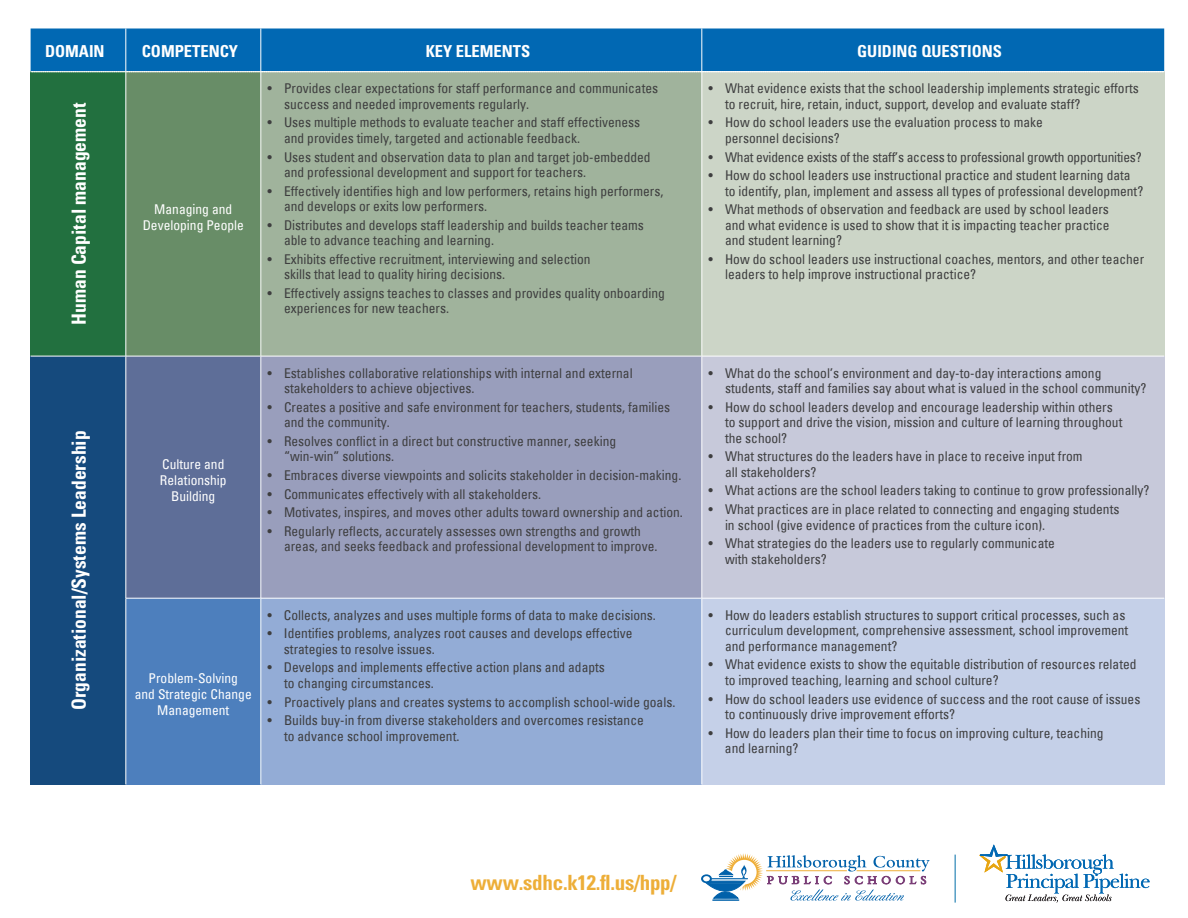
<style>
.page{position:relative;width:1188px;height:918px;background:#fff}
.page>*{position:absolute;margin:0;border:0;box-sizing:border-box;transform-origin:0 0}
.t1{font:700 condensed 21px "Univers";letter-spacing:-.01em;color:#edae38}
.t2{font:700 condensed 19.5px "Univers";color:#fff}
.t3{font:700 condensed 16.5px "Univers";color:#fff}
.t4{font:condensed 13.5px/15.5px "Univers";color:#3e3e3f}
.t5{font:condensed 13.5px/16px "Univers";color:#fff;text-align:center}
</style>
<div class="page">
<div style="left:31px;top:28px;width:1133px;height:43px;background:#0168b3"></div>
<div style="left:31px;top:72px;width:95px;height:284px;background:#22703f"></div>
<div style="left:126px;top:72px;width:135px;height:284px;background:#688d67"></div>
<div style="left:261px;top:72px;width:441px;height:284px;background:#a0b39c"></div>
<div style="left:702px;top:72px;width:462px;height:284px;background:#ccd5c7"></div>
<div style="left:31px;top:356px;width:95px;height:428px;background:#154a7d"></div>
<div style="left:126px;top:356px;width:135px;height:242px;background:#5e6e98"></div>
<div style="left:261px;top:356px;width:441px;height:242px;background:#999ebc"></div>
<div style="left:702px;top:356px;width:462px;height:242px;background:#c7c9da"></div>
<div style="left:126px;top:598px;width:135px;height:186px;background:#4d7fbd"></div>
<div style="left:261px;top:598px;width:441px;height:186px;background:#93acd6"></div>
<div style="left:702px;top:598px;width:462px;height:186px;background:#c5d0e8"></div>
<hr style="left:126px;top:28px;width:1px;height:44px;background:#fff">
<hr style="left:261px;top:28px;width:1px;height:44px;background:#fff">
<hr style="left:702px;top:28px;width:1px;height:44px;background:#fff">
<hr style="left:126px;top:72px;width:1px;height:284px;background:#fff">
<hr style="left:261px;top:72px;width:1px;height:284px;background:#fff">
<hr style="left:702px;top:72px;width:1px;height:284px;background:#fff">
<svg style="left:31px;top:71px;width:1134px;height:1px"></svg>
<hr style="left:31px;top:356px;width:95px;height:1px;background:#fff">
<hr style="left:126px;top:356px;width:135px;height:1px;background:#fff">
<hr style="left:126px;top:356px;width:1px;height:242px;background:#fff">
<hr style="left:261px;top:356px;width:441px;height:1px;background:#fff">
<hr style="left:261px;top:356px;width:1px;height:242px;background:#fff">
<hr style="left:702px;top:356px;width:462px;height:1px;background:#fff">
<hr style="left:702px;top:356px;width:1px;height:242px;background:#fff">
<hr style="left:126px;top:598px;width:135px;height:1px;background:#fff">
<hr style="left:126px;top:598px;width:1px;height:186px;background:#fff">
<hr style="left:261px;top:598px;width:441px;height:1px;background:#fff">
<hr style="left:261px;top:598px;width:1px;height:186px;background:#fff">
<hr style="left:702px;top:598px;width:462px;height:1px;background:#fff">
<hr style="left:702px;top:598px;width:1px;height:186px;background:#fff">
<svg style="left:979px;top:845px;width:171px;height:58px"></svg>
<svg style="left:701px;top:853px;width:229px;height:48px"></svg>
<hr style="left:954px;top:855px;width:2px;height:48px;background:#559ec5">
<p class="t3" style="left:45px;top:41px;width:61px">DOMAIN</p>
<p class="t3" style="left:142px;top:41px;width:98px">COMPETENCY</p>
<p class="t3" style="left:426px;top:41px;width:106px">KEY ELEMENTS</p>
<p class="t3" style="left:857px;top:41px;width:146px">GUIDING QUESTIONS</p>
<h2 class="t2" style="left:67px;top:325px;width:224px;rotate:-90deg">Human Capital management</h2>
<h2 class="t2" style="left:67px;top:710px;width:281px;rotate:-90deg">Organizational/Systems Leadership</h2>
<p class="t5" style="left:143px;top:201px;width:103px">Managing and<br>Developing People</p>
<p class="t5" style="left:160px;top:456px;width:68px">Culture and<br>Relationship<br>Building</p>
<p class="t4" style="left:284px;top:81px;width:376px;text-indent:-16px">• Provides clear expectations for staff performance and communicates success and needed improvements regularly.</p>
<p class="t4" style="left:284px;top:115px;width:358px;text-indent:-16px">• Uses multiple methods to evaluate teacher and staff effectiveness and provides timely, targeted and actionable feedback.</p>
<p class="t4" style="left:284px;top:149px;width:368px;text-indent:-16px">• Uses student and observation data to plan and target job-embedded and professional development and support for teachers.</p>
<p class="t4" style="left:284px;top:183px;width:381px;text-indent:-16px">• Effectively identifies high and low performers, retains high performers, and develops or exits low performers.</p>
<p class="t4" style="left:284px;top:217px;width:361px;text-indent:-16px">• Distributes and develops staff leadership and builds teacher teams able to advance teaching and learning.</p>
<p class="t4" style="left:284px;top:251px;width:308px;text-indent:-16px">• Exhibits effective recruitment, interviewing and selection skills that lead to quality hiring decisions.</p>
<p class="t4" style="left:284px;top:285px;width:382px;text-indent:-17px">• Effectively assigns teaches to classes and provides quality onboarding experiences for new teachers.</p>
<p class="t4" style="left:284px;top:365px;width:350px;text-indent:-16px">• Establishes collaborative relationships with internal and external stakeholders to achieve objectives.</p>
<p class="t4" style="left:284px;top:399px;width:388px;text-indent:-16px">• Creates a positive and safe environment for teachers, students, families and the community.</p>
<p class="t4" style="left:284px;top:433px;width:334px;text-indent:-16px">• Resolves conflict in a direct but constructive manner, seeking “win-win” solutions.</p>
<p class="t4" style="left:268px;top:467px;width:415px">• Embraces diverse viewpoints and solicits stakeholder in decision-making.</p>
<p class="t4" style="left:268px;top:486px;width:275px">• Communicates effectively with all stakeholders.</p>
<p class="t4" style="left:268px;top:504px;width:417px">• Motivates, inspires, and moves other adults toward ownership and action.</p>
<p class="t4" style="left:284px;top:523px;width:375px;text-indent:-16px">• Regularly reflects, accurately assesses own strengths and growth areas, and seeks feedback and professional development to improve.</p>
<p class="t5" style="left:135px;top:670px;width:119px">Problem-Solving<br>and Strategic Change<br>Management</p>
<p class="t4" style="left:267px;top:607px;width:390px">• Collects, analyzes and uses multiple forms of data to make decisions.</p>
<p class="t4" style="left:284px;top:626px;width:350px;text-indent:-16px">• Identifies problems, analyzes root causes and develops effective strategies to resolve issues.</p>
<p class="t4" style="left:284px;top:660px;width:322px;text-indent:-17px">• Develops and implements effective action plans and adapts to changing circumstances.</p>
<p class="t4" style="left:268px;top:694px;width:409px">• Proactively plans and creates systems to accomplish school-wide goals.</p>
<p class="t4" style="left:284px;top:712px;width:361px;text-indent:-16px">• Builds buy-in from diverse stakeholders and overcomes resistance to advance school improvement.</p>
<p class="t4" style="left:725px;top:81px;width:415px;text-indent:-16px">• What evidence exists that the school leadership implements strategic efforts to recruit, hire, retain, induct, support, develop and evaluate staff?</p>
<p class="t4" style="left:725px;top:115px;width:319px;text-indent:-16px">• How do school leaders use the evaluation process to make personnel decisions?</p>
<p class="t4" style="left:709px;top:149px;width:435px">• What evidence exists of the staff’s access to professional growth opportunities?</p>
<p class="t4" style="left:725px;top:167px;width:420px;text-indent:-16px">• How do school leaders use instructional practice and student learning data to identify, plan, implement and assess all types of professional development?</p>
<p class="t4" style="left:725px;top:201px;width:386px;text-align:justify;text-indent:-16px">• What methods of observation and feedback are used by school leaders and what evidence is used to show that it is impacting teacher practice and student learning?</p>
<p class="t4" style="left:725px;top:251px;width:421px;text-indent:-16px">• How do school leaders use instructional coaches, mentors, and other teacher leaders to help improve instructional practice?</p>
<p class="t4" style="left:725px;top:365px;width:423px;text-indent:-16px">• What do the school’s environment and day-to-day interactions among students, staff and families say about what is valued in the school community?</p>
<p class="t4" style="left:725px;top:399px;width:399px;text-indent:-16px">• How do school leaders develop and encourage leadership within others to support and drive the vision, mission and culture of learning throughout the school?</p>
<p class="t4" style="left:725px;top:449px;width:359px;text-indent:-16px">• What structures do the leaders have in place to receive input from all stakeholders?</p>
<p class="t4" style="left:709px;top:483px;width:442px">• What actions are the school leaders taking to continue to grow professionally?</p>
<p class="t4" style="left:725px;top:501px;width:396px;text-indent:-16px">• What practices are in place related to connecting and engaging students in school (give evidence of practices from the culture icon).</p>
<p class="t4" style="left:725px;top:535px;width:331px;text-indent:-16px">• What strategies do the leaders use to regularly communicate with stakeholders?</p>
<p class="t4" style="left:725px;top:607px;width:405px;text-indent:-16px">• How do leaders establish structures to support critical processes, such as curriculum development, comprehensive assessment, school improvement and performance management?</p>
<p class="t4" style="left:725px;top:657px;width:413px;text-indent:-16px">• What evidence exists to show the equitable distribution of resources related to improved teaching, learning and school culture?</p>
<p class="t4" style="left:725px;top:691px;width:417px;text-indent:-16px">• How do school leaders use evidence of success and the root cause of issues to continuously drive improvement efforts?</p>
<p class="t4" style="left:725px;top:725px;width:380px;text-indent:-16px">• How do leaders plan their time to focus on improving culture, teaching and learning?</p>
<h1 class="t1" style="left:471px;top:869px;width:207px">www.sdhc.k12.fl.us/hpp/</h1>
</div>
